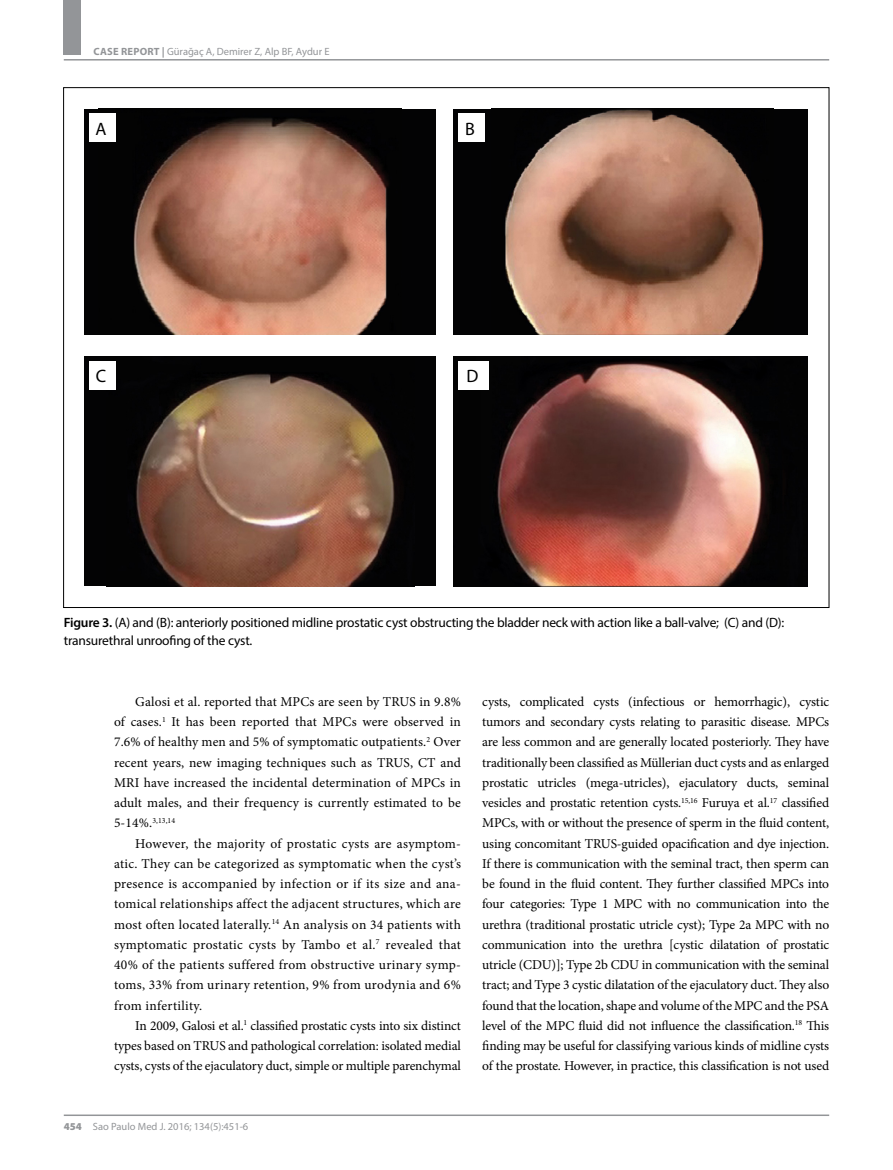
<style>
.page{position:relative;width:893px;height:1170px;background:#fff}
.page>*{position:absolute;margin:0;border:0;box-sizing:border-box;transform-origin:0 0}
.t1{font:18px "Myriad Pro";color:#000}
.t2{font:13.5px/20.2px "Minion Pro";letter-spacing:-.005em;color:#000;text-align:justify}
.t3{font:13.5px/18px "Myriad Pro";letter-spacing:-.015em;color:#000}
.t4{font:10.5px "Myriad Pro";color:#939598}
.t5{font:7.8px "Minion Pro";color:#000}
.s1{font-weight:700}
.s2{font-weight:600}
.s3{font-size:13.5px}
.s4{font-weight:900}
</style>
<div class="page">
<div style="left:64px;top:0;width:17px;height:55px;background:#939598"></div>
<hr style="left:64px;top:59px;width:765px;height:2px;background:#939598">
<hr style="left:64px;top:1114px;width:765px;height:1px;background:#939598">
<img style="left:454px;top:356px;width:354px;height:230px">
<div style="left:85px;top:356px;width:351px;height:230px;background:#030304"></div>
<img style="left:106px;top:361px;width:292px;height:225px">
<div style="left:454px;top:109px;width:354px;height:225px;background:#030304"></div>
<img style="left:505px;top:109px;width:259px;height:225px">
<div style="left:85px;top:109px;width:351px;height:225px;background:#030304"></div>
<img style="left:115px;top:113px;width:274px;height:221px">
<div style="left:89px;top:113px;width:26px;height:29px;background:#fff"></div>
<div style="left:89px;top:361px;width:26px;height:28px;background:#fff"></div>
<div style="left:458px;top:113px;width:26px;height:29px;background:#fff"></div>
<div style="left:458px;top:361px;width:31px;height:28px;background:#fff"></div>
<p class="t4" style="left:94px;top:45px;width:237px"><span class="s1">CASE REPORT |</span> Gürağaç A, Demirer Z, Alp BF, Aydur E</p>
<h1 class="t1" style="left:96px;top:117px;width:13px">A</h1>
<h1 class="t1" style="left:96px;top:365px;width:12px">C</h1>
<h1 class="t1" style="left:465px;top:117px;width:11px">B</h1>
<h1 class="t1" style="left:466px;top:365px;width:13px">D</h1>
<p class="t3" style="left:64px;top:613px;width:722px"><span class="s2">Figure 3.</span> (A) and (B): anteriorly positioned midline prostatic cyst obstructing the bladder neck with action like a ball-valve; (C) and (D): transurethral unroofing of the cyst.</p>
<p class="t2" style="left:114px;top:691px;width:348px;text-indent:21px">Galosi et al. reported that MPCs are seen by TRUS in 9.8% of cases.<sup>1</sup> It has been reported that MPCs were observed in 7.6% of healthy men and 5% of symptomatic outpatients.<sup>2</sup> Over recent years, new imaging techniques such as TRUS, CT and MRI have increased the incidental determination of MPCs in adult males, and their frequency is currently estimated to be</p>
<p class="t5" style="left:114px;top:815px;width:63px"><span class="s3">5-14%.</span>3,13,14</p>
<p class="t2" style="left:114px;top:833px;width:348px;text-indent:21px">However, the majority of prostatic cysts are asymptom&shy;atic. They can be categorized as symptomatic when the cyst’s presence is accompanied by infection or if its size and ana&shy;tomical relationships affect the adjacent structures, which are most often located laterally.<sup>14</sup> An analysis on 34 patients with symptomatic prostatic cysts by Tambo et al.<sup>7</sup> revealed that 40% of the patients suffered from obstructive urinary symp&shy;toms, 33% from urinary retention, 9% from urodynia and 6% from infertility.</p>
<p class="t2" style="left:114px;top:1015px;width:348px;text-indent:21px">In 2009, Galosi et al.<sup>1</sup> classified prostatic cysts into six distinct types based on TRUS and pathological correlation: isolated medial cysts, cysts of the ejaculatory duct, simple or multiple parenchymal</p>
<p class="t4" style="left:64px;top:1119px;width:186px"><span class="s4">454</span> Sao Paulo Med J. 2016; 134(5):451-6</p>
<p class="t2" style="left:482px;top:691px;width:348px">cysts, complicated cysts (infectious or hemorrhagic), cystic tumors and secondary cysts relating to parasitic disease. MPCs are less common and are generally located posteriorly. They have traditionally been classified as Müllerian duct cysts and as enlarged prostatic utricles (mega-utricles), ejaculatory ducts, seminal vesicles and prostatic retention cysts.<sup>15,16</sup> Furuya et al.<sup>17</sup> classified MPCs, with or without the presence of sperm in the fluid content, using concomitant TRUS-guided opacification and dye injection.<br>If there is communication with the seminal tract, then sperm can be found in the fluid content. They further classified MPCs into four categories: Type 1 MPC with no communication into the urethra (traditional prostatic utricle cyst); Type 2a MPC with no communication into the urethra [cystic dilatation of prostatic utricle (CDU)]; Type 2b CDU in communication with the seminal tract; and Type 3 cystic dilatation of the ejaculatory duct. They also found that the location, shape and volume of the MPC and the PSA level of the MPC fluid did not influence the classification.<sup>18</sup> This finding may be useful for classifying various kinds of midline cysts of the prostate. However, in practice, this classification is not used</p>
</div>
